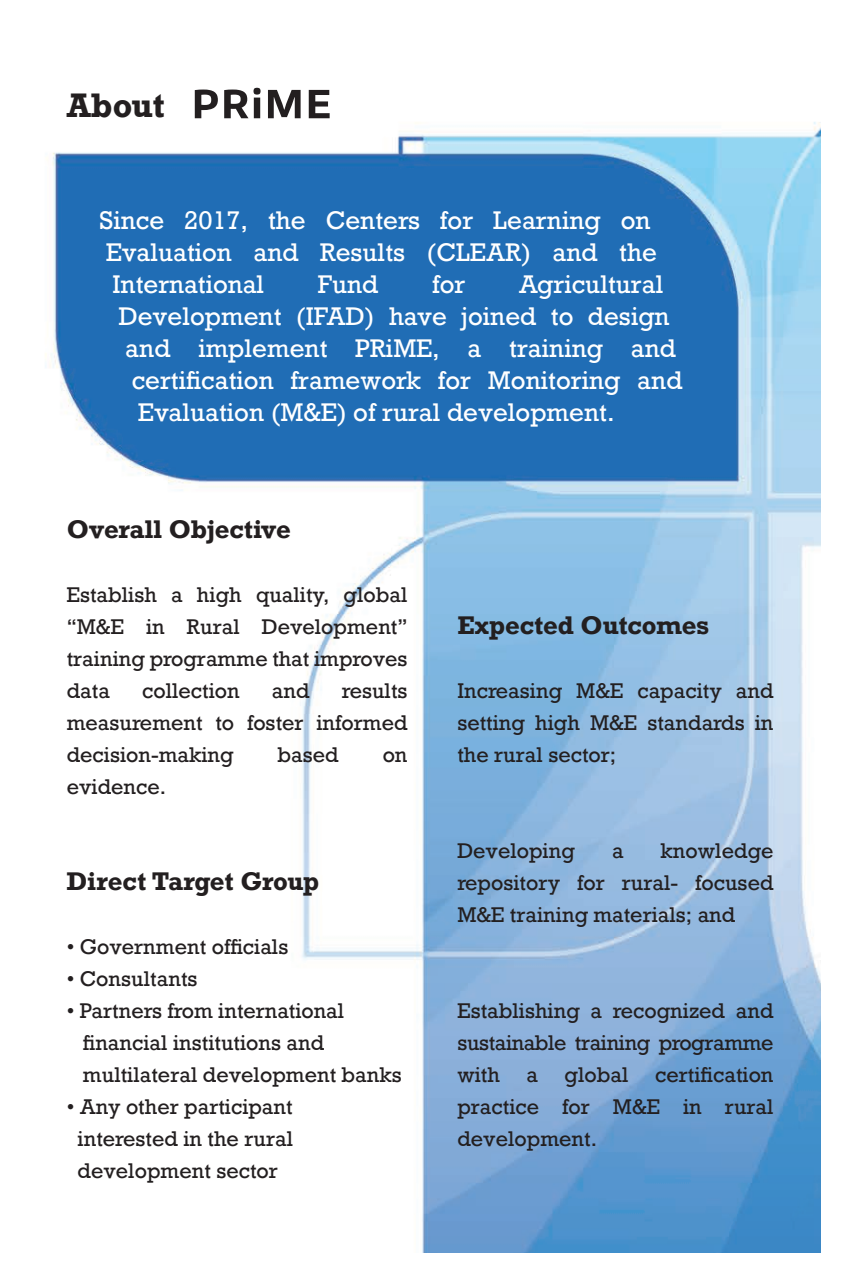
<style>
.page{position:relative;width:849px;height:1281px;background:#fff}
.page>*{position:absolute;margin:0;border:0;box-sizing:border-box;transform-origin:0 0}
.t1{font:700 32px "Rockwell";letter-spacing:-.01em;color:#231f20}
.t2{font:24px/32px "Rockwell";color:#fff}
.t3{font:700 24px "Rockwell";color:#231f20}
.t4{font:20px/32px "Rockwell";color:#231f20;text-align:justify}
</style>
<div class="page">
<img style="left:45px;top:87px;width:775px;height:1165px">
<svg style="left:195px;top:90px;width:23px;height:28px"></svg>
<svg style="left:224px;top:88px;width:36px;height:30px"></svg>
<svg style="left:268px;top:90px;width:32px;height:28px"></svg>
<svg style="left:309px;top:90px;width:21px;height:28px"></svg>
<h1 class="t1" style="left:67px;top:85px;width:100px">About</h1>
<p class="t2" style="left:100px;top:205px;width:559px">Since 2017, the Centers for Learning on<br>Evaluation and Results (CLEAR) and the<br>International</p>
<p class="t2" style="left:318px;top:269px;width:62px">Fund</p>
<p class="t2" style="left:432px;top:269px;width:35px">for</p>
<p class="t2" style="left:519px;top:269px;width:146px">Agricultural</p>
<p class="t2" style="left:119px;top:301px;width:552px">Development (IFAD) have joined to design</p>
<p class="t2" style="left:125px;top:333px;width:552px">and implement PRiME, a training and</p>
<p class="t2" style="left:132px;top:365px;width:552px">certification framework for Monitoring and</p>
<p class="t2" style="left:138px;top:397px;width:478px">Evaluation (M&amp;E) of rural development.</p>
<p class="t3" style="left:67px;top:514px;width:225px">Overall Objective</p>
<p class="t4" style="left:67px;top:579px;width:342px">Establish a high quality, global “M&amp;E in Rural Development” training programme that improves data</p>
<p class="t4" style="left:142px;top:675px;width:99px">collection</p>
<p class="t4" style="left:272px;top:675px;width:39px">and</p>
<p class="t4" style="left:67px;top:675px;width:342px;text-indent:275px">results measurement to foster informed decision-making</p>
<p class="t4" style="left:277px;top:739px;width:63px">based</p>
<p class="t4" style="left:383px;top:739px;width:26px">on</p>
<p class="t4" style="left:67px;top:771px;width:101px">evidence.</p>
<p class="t3" style="left:67px;top:866px;width:254px">Direct Target Group</p>
<p class="t4" style="left:67px;top:931px;width:223px">• Government officials</p>
<p class="t4" style="left:67px;top:963px;width:132px">• Consultants</p>
<p class="t4" style="left:83px;top:995px;width:320px;text-align:left;text-indent:-16px">• Partners from international financial institutions and multilateral development banks</p>
<p class="t4" style="left:67px;top:1091px;width:228px;text-align:center">• Any other participant interested in the rural development sector</p>
<p class="t3" style="left:457px;top:610px;width:253px">Expected Outcomes</p>
<p class="t4" style="left:457px;top:675px;width:318px">Increasing M&amp;E capacity and setting high M&amp;E standards in the rural sector;</p>
<p class="t4" style="left:457px;top:835px;width:119px">Developing</p>
<p class="t4" style="left:612px;top:835px;width:13px">a</p>
<p class="t4" style="left:457px;top:835px;width:318px;text-indent:203px">knowledge repository for rural- focused M&amp;E training materials; and</p>
<p class="t4" style="left:457px;top:995px;width:318px">Establishing a recognized and sustainable training programme with</p>
<p class="t4" style="left:457px;top:1059px;width:318px;text-indent:198px">certification practice for M&amp;E in rural development.</p>
<p class="t4" style="left:526px;top:1059px;width:13px">a</p>
<p class="t4" style="left:564px;top:1059px;width:65px">global</p>
</div>
